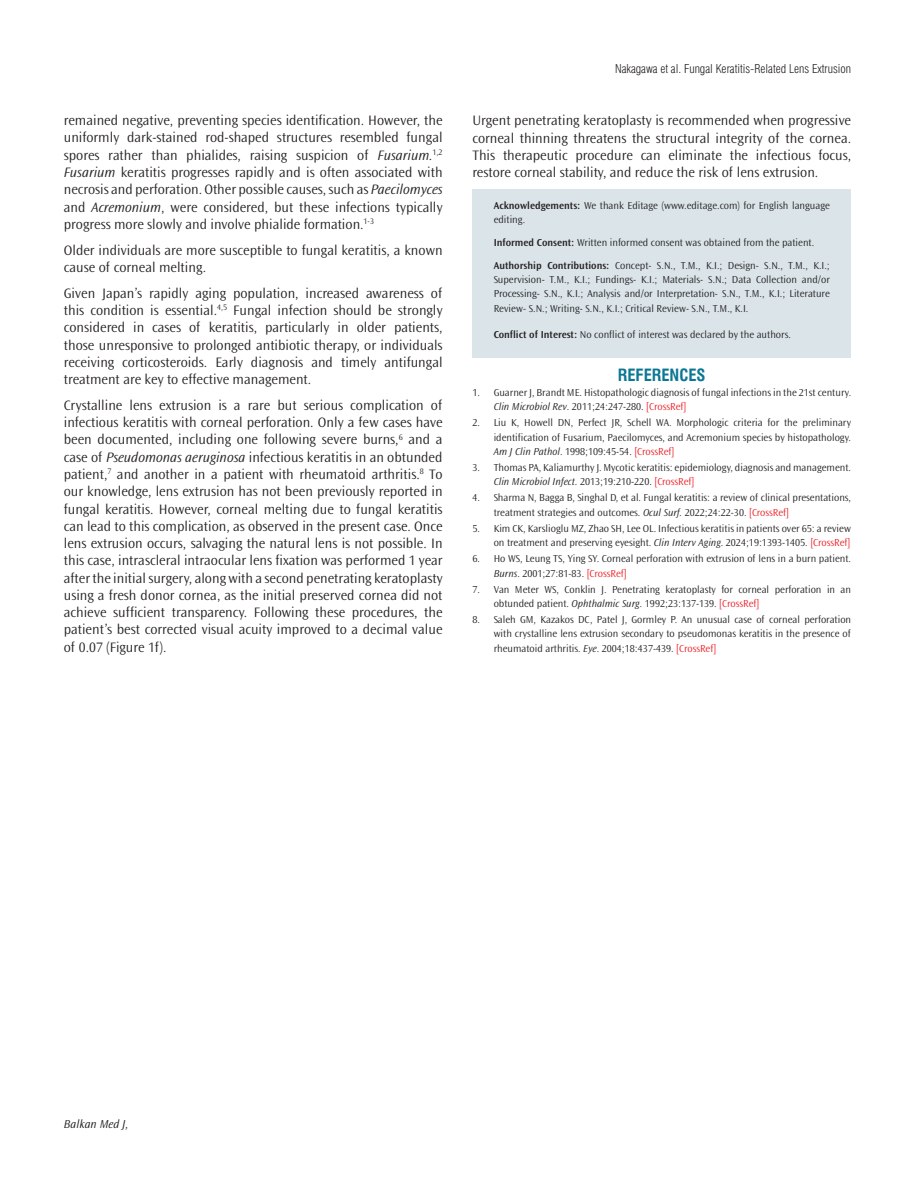
<style>
.page{position:relative;width:915px;height:1191px;background:#fff}
.page>*{position:absolute;margin:0;border:0;box-sizing:border-box;transform-origin:0 0}
.ARA_BASLIK{font:16.5px "Swiss Condensed Bold Tr";color:#0c7695}
.YAZI{font:300 14.25px/17.2px "Ocean Sans Std";color:#231f20;text-align:justify}
.t1{font:12px "Swiss Condensed Light Tr";color:#231f20}
.t2{font:italic 300 12px "Ocean Sans Std";color:#231f20}
.ETİK{font:300 10.5px/14.4px "Ocean Sans Std";color:#231f20}
.s1{font-style:italic}
.s2{font-weight:600}
.s3{color:#ee1d23}
</style>
<div class="page">
<div style="left:472px;top:189px;width:378px;height:168px;background:#dae4e9"></div>
<p class="YAZI" style="left:64px;top:112px;width:380px">remained negative, preventing species identification. However, the uniformly dark-stained rod-shaped structures resembled fungal spores rather than phialides, raising suspicion of <span class="s1">Fusarium.</span><sup>1,2<br></sup><span class="s1">Fusarium</span> keratitis progresses rapidly and is often associated with necrosis and perforation. Other possible causes, such as <span class="s1">Paecilomyces </span>and <span class="s1">Acremonium</span>, were considered, but these infections typically progress more slowly and involve phialide formation.<sup>1-3</sup></p>
<p class="YAZI" style="left:64px;top:241px;width:380px">Older individuals are more susceptible to fungal keratitis, a known cause of corneal melting.</p>
<p class="YAZI" style="left:64px;top:284px;width:380px">Given Japan’s rapidly aging population, increased awareness of this condition is essential.<sup>4,5</sup> Fungal infection should be strongly considered in cases of keratitis, particularly in older patients, those unresponsive to prolonged antibiotic therapy, or individuals receiving corticosteroids. Early diagnosis and timely antifungal treatment are key to effective management.</p>
<p class="YAZI" style="left:64px;top:397px;width:380px">Crystalline lens extrusion is a rare but serious complication of infectious keratitis with corneal perforation. Only a few cases have been documented, including one following severe burns,<sup>6</sup> and a case of <span class="s1">Pseudomonas aeruginosa</span> infectious keratitis in an obtunded patient,<sup>7</sup> and another in a patient with rheumatoid arthritis.<sup>8</sup> To our knowledge, lens extrusion has not been previously reported in fungal keratitis. However, corneal melting due to fungal keratitis can lead to this complication, as observed in the present case. Once lens extrusion occurs, salvaging the natural lens is not possible. In this case, intrascleral intraocular lens fixation was performed 1 year after the initial surgery, along with a second penetrating keratoplasty using a fresh donor cornea, as the initial preserved cornea did not achieve sufficient transparency. Following these procedures, the patient’s best corrected visual acuity improved to a decimal value of 0.07 (Figure 1f).</p>
<p class="t1" style="left:615px;top:61px;width:237px">Nakagawa et al. Fungal Keratitis-Related Lens Extrusion</p>
<p class="YAZI" style="left:472px;top:112px;width:380px">Urgent penetrating keratoplasty is recommended when progressive corneal thinning threatens the structural integrity of the cornea.<br>This therapeutic procedure can eliminate the infectious focus, restore corneal stability, and reduce the risk of lens extrusion.</p>
<p class="ETİK" style="left:493px;top:198px;width:337px"><span class="s2">Acknowledgements:</span> We thank Editage (www.editage.com) for English language editing.</p>
<p class="ETİK" style="left:493px;top:235px;width:322px"><span class="s2">Informed Consent:</span> Written informed consent was obtained from the patient.</p>
<p class="ETİK" style="left:493px;top:258px;width:337px;text-align:justify"><span class="s2">Authorship Contributions:</span> Concept- S.N., T.M., K.I.; Design- S.N., T.M., K.I.; Supervision- T.M., K.I.; Fundings- K.I.; Materials- S.N.; Data Collection and/or Processing- S.N., K.I.; Analysis and/or Interpretation- S.N., T.M., K.I.; Literature Review- S.N.; Writing- S.N., K.I.; Critical Review- S.N., T.M., K.I.</p>
<p class="ETİK" style="left:493px;top:327px;width:299px"><span class="s2">Conflict of Interest:</span> No conflict of interest was declared by the authors.</p>
<p class="ARA_BASLIK" style="left:617px;top:365px;width:89px">REFERENCES</p>
<p class="ETİK" style="left:493px;top:385px;width:359px;text-indent:-21px">1. Guarner J, Brandt ME. Histopathologic diagnosis of fungal infections in the 21st century.<br><span class="s1">Clin Microbiol Rev</span>. 2011;24:247-280. <span class="s3">[CrossRef]</span></p>
<p class="ETİK" style="left:493px;top:416px;width:359px;text-align:justify;text-indent:-21px">2. Liu K, Howell DN, Perfect JR, Schell WA. Morphologic criteria for the preliminary identification of Fusarium, Paecilomyces, and Acremonium species by histopathology.<br><span class="s1">Am J Clin Pathol</span>. 1998;109:45-54. <span class="s3">[CrossRef]</span></p>
<p class="ETİK" style="left:493px;top:460px;width:359px;text-indent:-21px">3. Thomas PA, Kaliamurthy J. Mycotic keratitis: epidemiology, diagnosis and management.<br><span class="s1">Clin Microbiol Infect</span>. 2013;19:210-220. <span class="s3">[CrossRef]</span></p>
<p class="ETİK" style="left:493px;top:491px;width:359px;text-indent:-21px">4. Sharma N, Bagga B, Singhal D, et al. Fungal keratitis: a review of clinical presentations, treatment strategies and outcomes. <span class="s1">Ocul Surf.</span> 2022;24:22-30. <span class="s3">[CrossRef]</span></p>
<p class="ETİK" style="left:472px;top:521px;width:380px;text-align:right">5. Kim CK, Karslioglu MZ, Zhao SH, Lee OL. Infectious keratitis in patients over 65: a review on treatment and preserving eyesight. <span class="s1">Clin Interv Aging</span>. 2024;19:1393-1405. <span class="s3">[CrossRef]</span></p>
<p class="ETİK" style="left:493px;top:552px;width:359px;text-indent:-21px">6. Ho WS, Leung TS, Ying SY. Corneal perforation with extrusion of lens in a burn patient.<br><span class="s1">Burns</span>. 2001;27:81-83. <span class="s3">[CrossRef]</span></p>
<p class="ETİK" style="left:493px;top:582px;width:359px;text-indent:-21px">7. Van Meter WS, Conklin J. Penetrating keratoplasty for corneal perforation in an obtunded patient. <span class="s1">Ophthalmic Surg.</span> 1992;23:137-139. <span class="s3">[CrossRef]</span></p>
<p class="ETİK" style="left:493px;top:612px;width:359px;text-align:justify;text-indent:-21px">8. Saleh GM, Kazakos DC, Patel J, Gormley P. An unusual case of corneal perforation with crystalline lens extrusion secondary to pseudomonas keratitis in the presence of rheumatoid arthritis. <span class="s1">Eye</span>. 2004;18:437-439. <span class="s3">[CrossRef]</span></p>
<p class="t2" style="left:64px;top:1117px;width:66px">Balkan Med J,</p>
</div>
